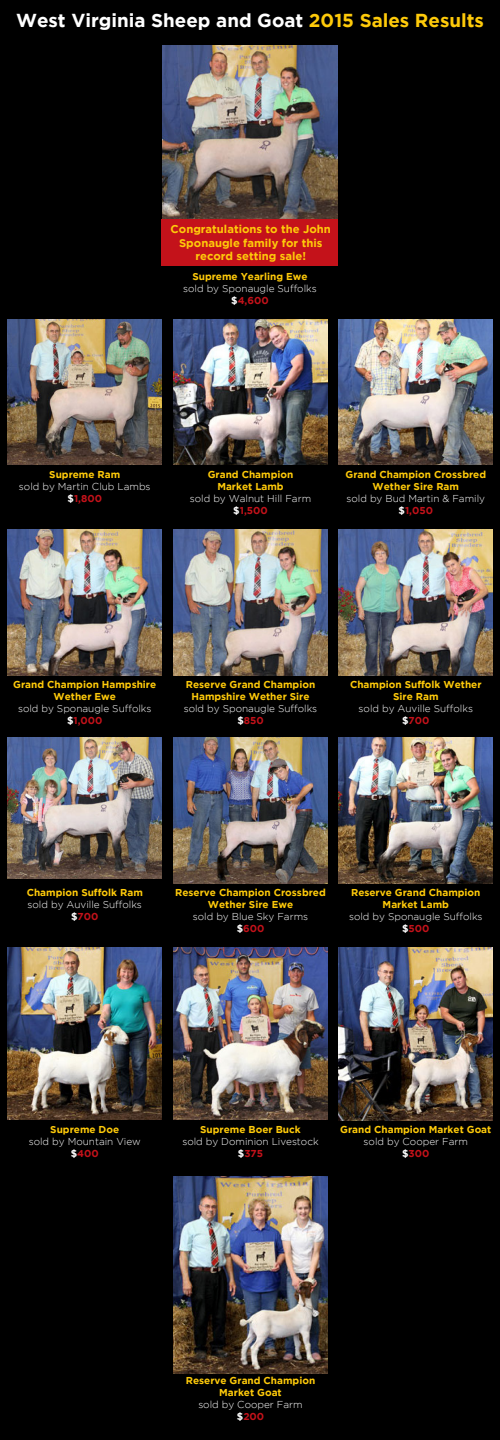
<style>
.page{position:relative;width:500px;height:1440px;background:#000}
.page>*{position:absolute;margin:0;border:0;box-sizing:border-box;transform-origin:0 0}
.t1{font:700 18.75px "Gotham";color:#fff}
.t2{font:700 11.25px/13.5px "Gotham";color:#feca0a;text-align:center}
.t3{font:700 10px/12px "Gotham";color:#feca0a;text-align:center}
.t4{font:300 10px "Gotham";color:#fff}
.t5{font:700 10px "Gotham";color:#c4121a}
.s1{color:#feca0a}
.s2{color:#fff}
</style>
<div class="page">
<img style="left:162px;top:46px;width:176px;height:173px">
<div style="left:162px;top:219px;width:176px;height:47px;background:#c4121a"></div>
<img style="left:7px;top:319px;width:155px;height:146px">
<img style="left:7px;top:530px;width:155px;height:145px">
<img style="left:7px;top:738px;width:155px;height:141px">
<img style="left:7px;top:948px;width:155px;height:172px">
<img style="left:173px;top:319px;width:154px;height:146px">
<img style="left:173px;top:530px;width:154px;height:145px">
<img style="left:173px;top:738px;width:154px;height:145px">
<img style="left:173px;top:948px;width:154px;height:171px">
<img style="left:173px;top:1176px;width:154px;height:197px">
<img style="left:338px;top:319px;width:155px;height:146px">
<img style="left:338px;top:530px;width:155px;height:145px">
<img style="left:338px;top:738px;width:155px;height:145px">
<img style="left:338px;top:948px;width:155px;height:172px">
<p class="t1" style="left:16px;top:9px;width:469px">West Virginia Sheep and Goat <span class="s1">2015 Sales Results</span></p>
<p class="t2" style="left:171px;top:222px;width:162px">Congratulations to the John<br>Sponaugle family for this record setting sale!</p>
<p class="t3" style="left:192px;top:270px;width:117px">Supreme Yearling Ewe</p>
<p class="t4" style="left:183px;top:283px;width:135px">sold by Sponaugle Suffolks</p>
<p class="t5" style="left:231px;top:294px;width:39px"><span class="s2">$</span>4,600</p>
<p class="t3" style="left:49px;top:468px;width:72px">Supreme Ram</p>
<p class="t4" style="left:19px;top:481px;width:133px">sold by Martin Club Lambs</p>
<p class="t5" style="left:68px;top:492px;width:36px"><span class="s2">$</span>1,800</p>
<p class="t3" style="left:208px;top:468px;width:87px">Grand Champion<br>Market Lamb</p>
<p class="t4" style="left:190px;top:493px;width:123px">sold by Walnut Hill Farm</p>
<p class="t5" style="left:233px;top:504px;width:36px"><span class="s2">$</span>1,500</p>
<p class="t3" style="left:346px;top:468px;width:142px">Grand Champion Crossbred<br>Wether Sire Ram</p>
<p class="t4" style="left:347px;top:493px;width:140px">sold by Bud Martin &amp; Family</p>
<p class="t5" style="left:399px;top:504px;width:36px"><span class="s2">$</span>1,050</p>
<p class="t3" style="left:13px;top:678px;width:144px">Grand Champion Hampshire<br>Wether Ewe</p>
<p class="t4" style="left:18px;top:703px;width:135px">sold by Sponaugle Suffolks</p>
<p class="t5" style="left:67px;top:715px;width:37px"><span class="s2">$</span>1,000</p>
<p class="t3" style="left:186px;top:678px;width:131px">Reserve Grand Champion<br>Hampshire Wether Sire</p>
<p class="t4" style="left:184px;top:703px;width:135px">sold by Sponaugle Suffolks</p>
<p class="t5" style="left:237px;top:715px;width:28px"><span class="s2">$</span>850</p>
<p class="t3" style="left:350px;top:678px;width:133px">Champion Suffolk Wether<br>Sire Ram</p>
<p class="t4" style="left:359px;top:703px;width:116px">sold by Auville Suffolks</p>
<p class="t5" style="left:402px;top:715px;width:29px"><span class="s2">$</span>700</p>
<p class="t3" style="left:27px;top:886px;width:118px">Champion Suffolk Ram</p>
<p class="t4" style="left:28px;top:899px;width:116px">sold by Auville Suffolks</p>
<p class="t5" style="left:71px;top:911px;width:29px"><span class="s2">$</span>700</p>
<p class="t3" style="left:175px;top:886px;width:152px">Reserve Champion Crossbred<br>Wether Sire Ewe</p>
<p class="t4" style="left:193px;top:911px;width:117px">sold by Blue Sky Farms</p>
<p class="t5" style="left:237px;top:923px;width:29px"><span class="s2">$</span>600</p>
<p class="t3" style="left:351px;top:886px;width:131px">Reserve Grand Champion<br>Market Lamb</p>
<p class="t4" style="left:349px;top:911px;width:135px">sold by Sponaugle Suffolks</p>
<p class="t5" style="left:402px;top:923px;width:29px"><span class="s2">$</span>500</p>
<p class="t3" style="left:50px;top:1123px;width:70px">Supreme Doe</p>
<p class="t4" style="left:29px;top:1136px;width:114px">sold by Mountain View</p>
<p class="t5" style="left:71px;top:1148px;width:29px"><span class="s2">$</span>400</p>
<p class="t3" style="left:200px;top:1123px;width:102px">Supreme Boer Buck</p>
<p class="t4" style="left:182px;top:1136px;width:138px">sold by Dominion Livestock</p>
<p class="t5" style="left:238px;top:1148px;width:27px"><span class="s2">$</span>375</p>
<p class="t3" style="left:340px;top:1123px;width:153px">Grand Champion Market Goat</p>
<p class="t4" style="left:364px;top:1136px;width:106px">sold by Cooper Farm</p>
<p class="t5" style="left:402px;top:1148px;width:29px"><span class="s2">$</span>300</p>
<p class="t3" style="left:186px;top:1375px;width:131px">Reserve Grand Champion<br>Market Goat</p>
<p class="t4" style="left:198px;top:1399px;width:106px">sold by Cooper Farm</p>
<p class="t5" style="left:237px;top:1411px;width:29px"><span class="s2">$</span>200</p>
</div>
